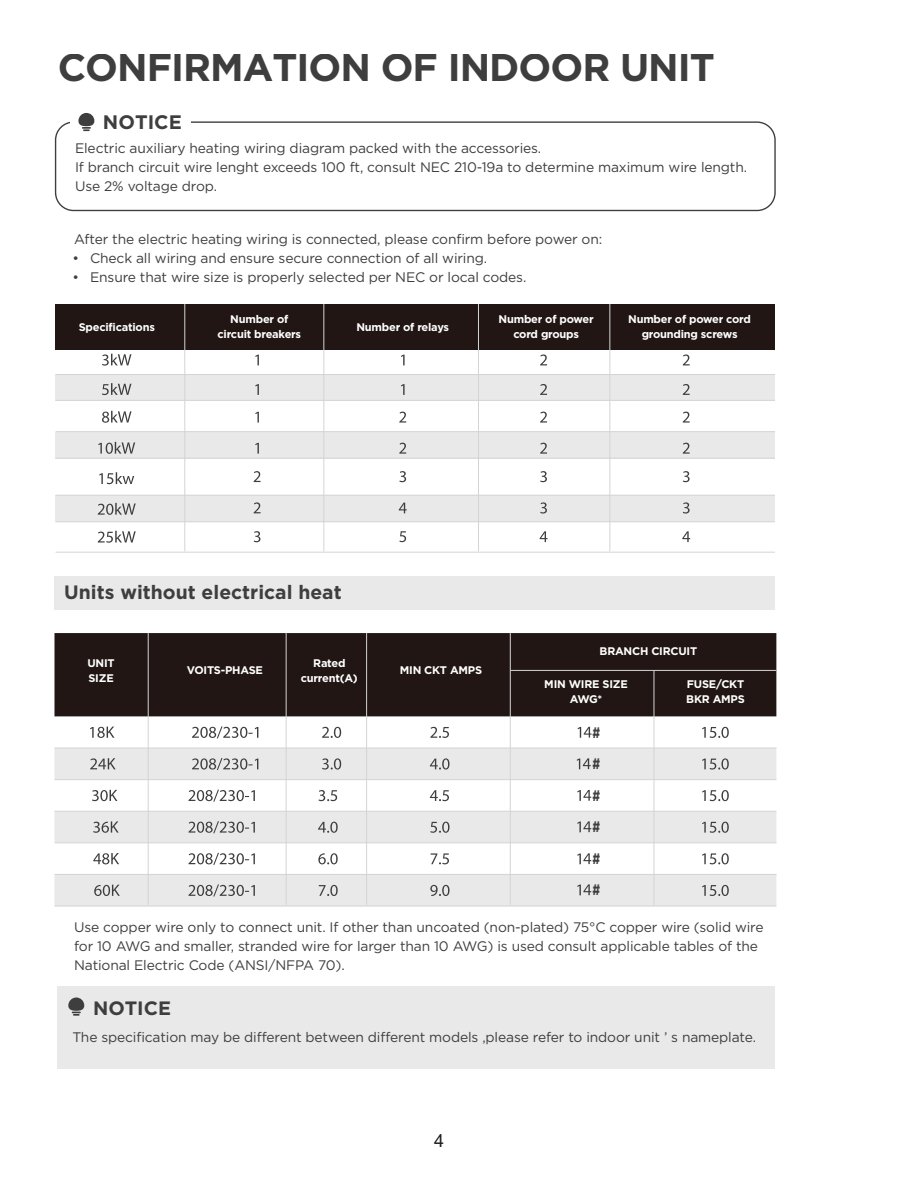
<style>
.page{position:relative;width:918px;height:1188px;background:#fff}
.page>*{position:absolute;margin:0;border:0;box-sizing:border-box;transform-origin:0 0}
.t1{font:700 38.7px "Gotham";letter-spacing:-.025em;color:#3e3e3f}
.t2{font:700 19.5px "Gotham";color:#3e3e3f}
.t3{font:700 19.35px "Gotham";color:#3e3e3f}
.t4{font:18px "Arial";color:#231f20}
.t5{font:700 15.15px/31.5px "Gotham";color:#3e3e3f;text-align:justify;scale:.73 1}
.t6{font:13.8px/19px "Gotham";letter-spacing:-.01em;color:#3e3e3f}
.t7{font:700 11.1px/15px "Gotham";letter-spacing:-.02em;color:#fff;text-align:center}
</style>
<div class="page">
<div style="left:56px;top:304px;width:719px;height:45px;background:#211613"></div>
<div style="left:56px;top:375px;width:719px;height:26px;background:#eae9e9"></div>
<div style="left:56px;top:432px;width:719px;height:26px;background:#eae9e9"></div>
<div style="left:56px;top:495px;width:719px;height:26px;background:#eae9e9"></div>
<svg style="left:99px;top:472px;width:35px;height:12px"></svg>
<svg style="left:98px;top:503px;width:38px;height:12px"></svg>
<svg style="left:102px;top:354px;width:29px;height:12px"></svg>
<svg style="left:98px;top:442px;width:37px;height:12px"></svg>
<svg style="left:255px;top:355px;width:4px;height:10px"></svg>
<svg style="left:401px;top:355px;width:4px;height:10px"></svg>
<svg style="left:540px;top:354px;width:7px;height:11px"></svg>
<svg style="left:255px;top:443px;width:4px;height:11px"></svg>
<svg style="left:540px;top:443px;width:7px;height:11px"></svg>
<svg style="left:254px;top:471px;width:7px;height:11px"></svg>
<svg style="left:540px;top:471px;width:7px;height:11px"></svg>
<svg style="left:683px;top:471px;width:7px;height:11px"></svg>
<svg style="left:254px;top:502px;width:7px;height:11px"></svg>
<svg style="left:540px;top:502px;width:7px;height:12px"></svg>
<svg style="left:683px;top:502px;width:7px;height:12px"></svg>
<svg style="left:399px;top:443px;width:7px;height:11px"></svg>
<svg style="left:399px;top:471px;width:7px;height:11px"></svg>
<svg style="left:399px;top:503px;width:8px;height:10px"></svg>
<svg style="left:98px;top:531px;width:38px;height:12px"></svg>
<svg style="left:254px;top:531px;width:6px;height:11px"></svg>
<svg style="left:540px;top:531px;width:8px;height:11px"></svg>
<svg style="left:682px;top:531px;width:8px;height:11px"></svg>
<svg style="left:399px;top:531px;width:7px;height:11px"></svg>
<svg style="left:683px;top:443px;width:7px;height:11px"></svg>
<svg style="left:683px;top:354px;width:7px;height:11px"></svg>
<svg style="left:102px;top:383px;width:29px;height:12px"></svg>
<svg style="left:255px;top:384px;width:4px;height:11px"></svg>
<svg style="left:401px;top:384px;width:4px;height:11px"></svg>
<svg style="left:540px;top:384px;width:7px;height:11px"></svg>
<svg style="left:683px;top:384px;width:7px;height:11px"></svg>
<svg style="left:102px;top:411px;width:30px;height:12px"></svg>
<svg style="left:255px;top:412px;width:4px;height:11px"></svg>
<svg style="left:399px;top:412px;width:7px;height:11px"></svg>
<svg style="left:540px;top:412px;width:7px;height:11px"></svg>
<svg style="left:683px;top:412px;width:7px;height:11px"></svg>
<hr style="left:184px;top:304px;width:1px;height:247px;background:#d3d4d5">
<hr style="left:323px;top:304px;width:1px;height:247px;background:#d3d4d5">
<hr style="left:478px;top:304px;width:1px;height:247px;background:#d3d4d5">
<hr style="left:609px;top:304px;width:1px;height:247px;background:#d3d4d5">
<hr style="left:56px;top:374px;width:719px;height:1px;background:#d3d4d5">
<hr style="left:56px;top:400px;width:719px;height:1px;background:#d3d4d5">
<hr style="left:56px;top:431px;width:719px;height:1px;background:#d3d4d5">
<hr style="left:56px;top:458px;width:719px;height:1px;background:#d3d4d5">
<hr style="left:56px;top:495px;width:719px;height:1px;background:#d3d4d5">
<hr style="left:56px;top:521px;width:719px;height:1px;background:#d3d4d5">
<hr style="left:56px;top:552px;width:719px;height:1px;background:#d3d4d5">
<div style="left:54px;top:633px;width:722px;height:83px;background:#211613"></div>
<hr style="left:55px;top:874px;width:722px;height:1px;background:#d3d4d5">
<hr style="left:148px;top:633px;width:1px;height:272px;background:#d3d4d5">
<hr style="left:286px;top:633px;width:1px;height:272px;background:#d3d4d5">
<hr style="left:366px;top:633px;width:1px;height:272px;background:#d3d4d5">
<hr style="left:510px;top:633px;width:1px;height:272px;background:#d3d4d5">
<hr style="left:653px;top:670px;width:1px;height:235px;background:#d3d4d5">
<hr style="left:510px;top:670px;width:266px;height:1px;background:#d3d4d5">
<hr style="left:55px;top:906px;width:721px;height:1px;background:#d3d4d5">
<svg style="left:90px;top:726px;width:502px;height:12px"></svg>
<svg style="left:702px;top:727px;width:27px;height:11px"></svg>
<svg style="left:54px;top:748px;width:722px;height:32px;background:#e4e3e3"></svg>
<svg style="left:92px;top:790px;width:357px;height:12px"></svg>
<svg style="left:702px;top:790px;width:27px;height:11px"></svg>
<svg style="left:93px;top:853px;width:356px;height:12px"></svg>
<svg style="left:702px;top:853px;width:27px;height:11px"></svg>
<div style="left:55px;top:121px;width:721px;height:90px;border:1px solid #3e3e3f;border-radius:18px"></div>
<div style="left:70px;top:112px;width:120px;height:19px;background:#fff"></div>
<svg style="left:78px;top:113px;width:16px;height:18px"></svg>
<div style="left:54px;top:577px;width:721px;height:33px;background:#eae9e9"></div>
<div style="left:57px;top:986px;width:718px;height:82px;background:#eae9e9"></div>
<svg style="left:68px;top:998px;width:16px;height:18px"></svg>
<svg style="left:577px;top:790px;width:14px;height:11px"></svg>
<svg style="left:54px;top:811px;width:722px;height:32px;background:#e4e3e3"></svg>
<svg style="left:577px;top:853px;width:14px;height:11px"></svg>
<svg style="left:54px;top:874px;width:722px;height:32px;background:#e4e3e3"></svg>
<p class="t1" style="left:58px;top:45px;width:659px">CONFIRMATION OF INDOOR UNIT</p>
<p class="t2" style="left:103px;top:110px;width:80px">NOTICE</p>
<p class="t6" style="left:75px;top:138px;width:674px">Electric auxiliary heating wiring diagram packed with the accessories.<br>If branch circuit wire lenght exceeds 100 ft, consult NEC 210-19a to determine maximum wire length.<br>Use 2% voltage drop.</p>
<p class="t6" style="left:90px;top:229px;width:514px;text-indent:-16px">After the electric heating wiring is connected, please confirm before power on:<br>Check all wiring and ensure secure connection of all wiring.<br>Ensure that wire size is properly selected per NEC or local codes.</p>
<p class="t6" style="left:73px;top:248px;width:8px">• •</p>
<p class="t7" style="left:79px;top:319px;width:78px">Specifications</p>
<p class="t7" style="left:218px;top:311px;width:85px">Number of circuit breakers</p>
<p class="t7" style="left:356px;top:319px;width:94px">Number of relays</p>
<p class="t7" style="left:499px;top:311px;width:97px">Number of power cord groups</p>
<p class="t7" style="left:628px;top:311px;width:124px">Number of power cord grounding screws</p>
<p class="t3" style="left:64px;top:581px;width:279px">Units without electrical heat</p>
<p class="t7" style="left:87px;top:655px;width:29px;text-align:left">UNIT<br>SIZE</p>
<p class="t7" style="left:301px;top:655px;width:59px">Rated current(A)</p>
<p class="t7" style="left:187px;top:662px;width:78px">VOITS-PHASE</p>
<p class="t7" style="left:400px;top:662px;width:84px">MIN CKT AMPS</p>
<p class="t7" style="left:600px;top:643px;width:99px">BRANCH CIRCUIT</p>
<p class="t7" style="left:544px;top:677px;width:85px">MIN WIRE SIZE<br>AWG*</p>
<p class="t7" style="left:686px;top:677px;width:60px;text-align:left">FUSE/CKT<br>BKR AMPS</p>
<p class="t5" style="left:592px;top:717px;width:12px"># # # # # #</p>
<p class="t6" style="left:74px;top:918px;width:691px">Use copper wire only to connect unit. If other than uncoated (non-plated) 75°C copper wire (solid wire for 10 AWG and smaller, stranded wire for larger than 10 AWG) is used consult applicable tables of the<br>National Electric Code (ANSI/NFPA 70).</p>
<p class="t3" style="left:93px;top:997px;width:79px">NOTICE</p>
<p class="t6" style="left:72px;top:1027px;width:685px">The specification may be different between different models ,please refer to indoor unit ’ s nameplate.</p>
<h3 class="t4" style="left:434px;top:1128px;width:12px">4</h3>
</div>
